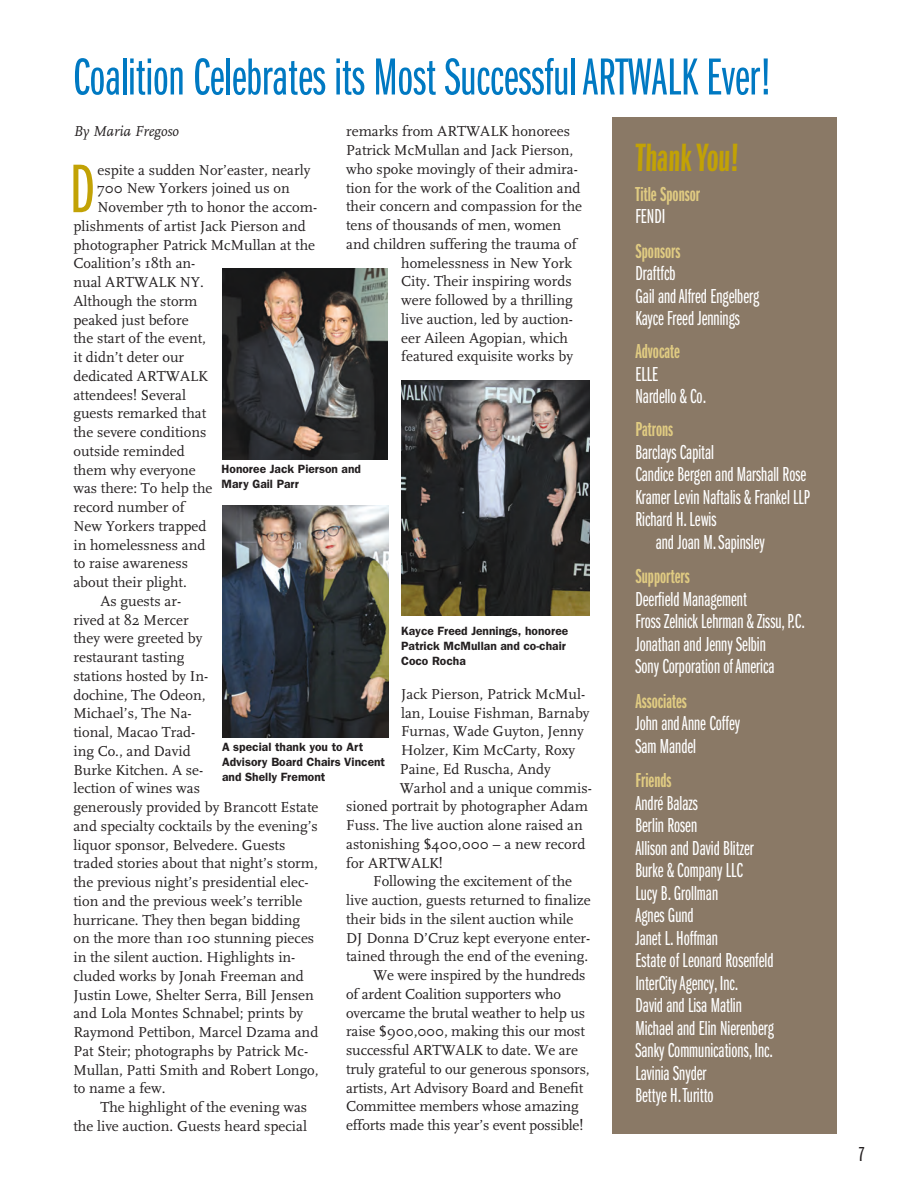
<style>
.page{position:relative;width:918px;height:1188px;background:#fff}
.page>*{position:absolute;margin:0;border:0;box-sizing:border-box;transform-origin:0 0}
.t1{font:71.25px "Franklin Gothic Book X Cmpr";color:#c2a205}
.t2{font:54px "Franklin Gothic Book X Cmpr";color:#0079c2}
.t3{font:40.95px "Franklin Gothic Demi X Cmpr";color:#c2a205}
.t4{font:21px/22.5px "Franklin Gothic Book X Cmpr";color:#fff}
.t5{font:21px "Franklin Gothic Demi X Cmpr";color:#e0cb82}
.t6{font:21px "Franklin Gothic Book X Cmpr";color:#231f20}
.t7{font:15px "FF Scala";color:#231f20}
.t8{font:italic 15px "FF Scala";color:#231f20}
.t9{font:600 12px/15px "Franklin Gothic";color:#231f20}
</style>
<div class="page">
<div style="left:613px;top:118px;width:224px;height:1016px;background:#8a7966"></div>
<img style="left:222px;top:269px;width:166px;height:190px">
<img style="left:402px;top:380px;width:187px;height:235px">
<img style="left:222px;top:505px;width:166px;height:233px">
<h2 class="t2" style="left:73px;top:49px;width:700px">Coalition Celebrates its Most Successful ARTWALK Ever!</h2>
<p class="t7" style="left:346px;top:123px;width:225px">remarks from ARTWALK honorees</p>
<p class="t7" style="left:346px;top:142px;width:228px">Patrick McMullan and Jack Pierson,</p>
<p class="t7" style="left:346px;top:161px;width:233px">who spoke movingly of their admira-</p>
<p class="t7" style="left:346px;top:180px;width:236px">tion for the work of the Coalition and</p>
<p class="t7" style="left:346px;top:198px;width:237px">their concern and compassion for the</p>
<p class="t7" style="left:346px;top:217px;width:217px">tens of thousands of men, women</p>
<p class="t7" style="left:346px;top:236px;width:232px">and children suffering the trauma of</p>
<p class="t7" style="left:401px;top:255px;width:172px">homelessness in New York</p>
<p class="t7" style="left:401px;top:273px;width:172px">City. Their inspiring words</p>
<p class="t7" style="left:401px;top:292px;width:173px">were followed by a thrilling</p>
<p class="t7" style="left:401px;top:311px;width:173px">live auction, led by auction-</p>
<p class="t7" style="left:401px;top:330px;width:168px">eer Aileen Agopian, which</p>
<p class="t7" style="left:401px;top:348px;width:173px">featured exquisite works by</p>
<p class="t8" style="left:73px;top:124px;width:107px">By Maria Fregoso</p>
<h1 class="t1" style="left:70px;top:152px;width:27px">D</h1>
<p class="t7" style="left:98px;top:162px;width:214px">espite a sudden Nor’easter, nearly</p>
<p class="t7" style="left:98px;top:180px;width:194px">700 New Yorkers joined us on</p>
<p class="t7" style="left:98px;top:199px;width:221px">November 7th to honor the accom-</p>
<p class="t7" style="left:73px;top:218px;width:234px">plishments of artist Jack Pierson and</p>
<p class="t7" style="left:73px;top:237px;width:243px">photographer Patrick McMullan at the</p>
<p class="t7" style="left:73px;top:255px;width:123px">Coalition’s 18th an-</p>
<p class="t7" style="left:73px;top:274px;width:132px">nual ARTWALK NY.</p>
<p class="t7" style="left:73px;top:293px;width:126px">Although the storm</p>
<p class="t7" style="left:73px;top:312px;width:117px">peaked just before</p>
<p class="t7" style="left:73px;top:330px;width:134px">the start of the event,</p>
<p class="t7" style="left:73px;top:349px;width:112px">it didn’t deter our</p>
<p class="t7" style="left:73px;top:368px;width:136px">dedicated ARTWALK</p>
<p class="t7" style="left:73px;top:387px;width:114px">attendees! Several</p>
<p class="t7" style="left:73px;top:405px;width:134px">guests remarked that</p>
<p class="t7" style="left:73px;top:424px;width:135px">the severe conditions</p>
<p class="t7" style="left:73px;top:443px;width:113px">outside reminded</p>
<p class="t7" style="left:73px;top:462px;width:124px">them why everyone</p>
<p class="t7" style="left:73px;top:480px;width:141px">was there: To help the</p>
<p class="t7" style="left:73px;top:499px;width:113px">record number of</p>
<p class="t7" style="left:73px;top:518px;width:135px">New Yorkers trapped</p>
<p class="t7" style="left:73px;top:537px;width:134px">in homelessness and</p>
<p class="t7" style="left:73px;top:555px;width:116px">to raise awareness</p>
<p class="t7" style="left:73px;top:574px;width:115px">about their plight.</p>
<p class="t7" style="left:100px;top:593px;width:82px">As guests ar-</p>
<p class="t7" style="left:73px;top:612px;width:117px">rived at 82 Mercer</p>
<p class="t7" style="left:73px;top:630px;width:130px">they were greeted by</p>
<p class="t7" style="left:73px;top:649px;width:112px">restaurant tasting</p>
<p class="t7" style="left:73px;top:668px;width:136px">stations hosted by In-</p>
<p class="t7" style="left:73px;top:687px;width:134px">dochine, The Odeon,</p>
<p class="t7" style="left:73px;top:705px;width:120px">Michael’s, The Na-</p>
<p class="t7" style="left:73px;top:724px;width:123px">tional, Macao Trad-</p>
<p class="t7" style="left:73px;top:743px;width:119px">ing Co., and David</p>
<p class="t7" style="left:73px;top:762px;width:131px">Burke Kitchen. A se-</p>
<p class="t7" style="left:73px;top:780px;width:128px">lection of wines was</p>
<p class="t7" style="left:73px;top:799px;width:246px">generously provided by Brancott Estate</p>
<p class="t7" style="left:73px;top:818px;width:246px">and specialty cocktails by the evening’s</p>
<p class="t7" style="left:73px;top:837px;width:214px">liquor sponsor, Belvedere. Guests</p>
<p class="t7" style="left:73px;top:855px;width:246px">traded stories about that night’s storm,</p>
<p class="t7" style="left:73px;top:874px;width:237px">the previous night’s presidential elec-</p>
<p class="t7" style="left:73px;top:893px;width:231px">tion and the previous week’s terrible</p>
<p class="t7" style="left:73px;top:912px;width:228px">hurricane. They then began bidding</p>
<p class="t7" style="left:73px;top:930px;width:242px">on the more than 100 stunning pieces</p>
<p class="t7" style="left:73px;top:949px;width:223px">in the silent auction. Highlights in-</p>
<p class="t7" style="left:73px;top:968px;width:232px">cluded works by Jonah Freeman and</p>
<p class="t7" style="left:73px;top:987px;width:242px">Justin Lowe, Shelter Serra, Bill Jensen</p>
<p class="t7" style="left:73px;top:1005px;width:231px">and Lola Montes Schnabel; prints by</p>
<p class="t7" style="left:73px;top:1024px;width:246px">Raymond Pettibon, Marcel Dzama and</p>
<p class="t7" style="left:73px;top:1043px;width:236px">Pat Steir; photographs by Patrick Mc-</p>
<p class="t7" style="left:73px;top:1062px;width:247px">Mullan, Patti Smith and Robert Longo,</p>
<p class="t7" style="left:73px;top:1080px;width:94px">to name a few.</p>
<p class="t7" style="left:100px;top:1099px;width:208px">The highlight of the evening was</p>
<p class="t7" style="left:73px;top:1118px;width:235px">the live auction. Guests heard special</p>
<p class="t9" style="left:222px;top:461px;width:141px">Honoree Jack Pierson and<br>Mary Gail Parr</p>
<p class="t9" style="left:401px;top:623px;width:169px">Kayce Freed Jennings, honoree<br>Patrick McMullan and co-chair<br>Coco Rocha</p>
<p class="t7" style="left:401px;top:686px;width:186px">Jack Pierson, Patrick McMul-</p>
<p class="t7" style="left:401px;top:705px;width:190px">lan, Louise Fishman, Barnaby</p>
<p class="t7" style="left:401px;top:723px;width:184px">Furnas, Wade Guyton, Jenny</p>
<p class="t7" style="left:401px;top:742px;width:175px">Holzer, Kim McCarty, Roxy</p>
<p class="t7" style="left:400px;top:761px;width:153px">Paine, Ed Ruscha, Andy</p>
<p class="t7" style="left:400px;top:780px;width:194px">Warhol and a unique commis-</p>
<p class="t7" style="left:346px;top:798px;width:243px">sioned portrait by photographer Adam</p>
<p class="t7" style="left:346px;top:817px;width:238px">Fuss. The live auction alone raised an</p>
<p class="t7" style="left:346px;top:836px;width:241px">astonishing $400,000 – a new record</p>
<p class="t7" style="left:346px;top:855px;width:98px">for ARTWALK!</p>
<p class="t7" style="left:373px;top:873px;width:201px">Following the excitement of the</p>
<p class="t7" style="left:346px;top:892px;width:246px">live auction, guests returned to finalize</p>
<p class="t7" style="left:346px;top:911px;width:229px">their bids in the silent auction while</p>
<p class="t7" style="left:346px;top:930px;width:246px">DJ Donna D’Cruz kept everyone enter-</p>
<p class="t7" style="left:346px;top:948px;width:243px">tained through the end of the evening.</p>
<p class="t7" style="left:373px;top:967px;width:214px">We were inspired by the hundreds</p>
<p class="t7" style="left:346px;top:986px;width:217px">of ardent Coalition supporters who</p>
<p class="t7" style="left:346px;top:1005px;width:240px">overcame the brutal weather to help us</p>
<p class="t7" style="left:346px;top:1023px;width:240px">raise $900,000, making this our most</p>
<p class="t7" style="left:346px;top:1042px;width:233px">successful ARTWALK to date. We are</p>
<p class="t7" style="left:346px;top:1061px;width:245px">truly grateful to our generous sponsors,</p>
<p class="t7" style="left:346px;top:1080px;width:239px">artists, Art Advisory Board and Benefit</p>
<p class="t7" style="left:346px;top:1098px;width:234px">Committee members whose amazing</p>
<p class="t7" style="left:346px;top:1117px;width:239px">efforts made this year’s event possible!</p>
<p class="t9" style="left:222px;top:739px;width:165px">A special thank you to Art<br>Advisory Board Chairs Vincent and Shelly Fremont</p>
<h3 class="t3" style="left:635px;top:135px;width:106px">Thank You!</h3>
<h3 class="t5" style="left:635px;top:183px;width:66px">Title Sponsor</h3>
<h3 class="t4" style="left:635px;top:206px;width:32px">FENDI</h3>
<h3 class="t5" style="left:635px;top:240px;width:47px">Sponsors</h3>
<h3 class="t4" style="left:635px;top:263px;width:125px">Draftfcb<br>Gail and Alfred Engelberg<br>Kayce Freed Jennings</h3>
<h3 class="t5" style="left:635px;top:340px;width:46px">Advocate</h3>
<h3 class="t4" style="left:635px;top:363px;width:72px">ELLE<br>Nardello &amp; Co.</h3>
<h3 class="t5" style="left:635px;top:418px;width:39px">Patrons</h3>
<h3 class="t4" style="left:635px;top:441px;width:80px">Barclays Capital</h3>
<h3 class="t4" style="left:635px;top:464px;width:172px">Candice Bergen and Marshall Rose</h3>
<h3 class="t4" style="left:635px;top:486px;width:176px">Kramer Levin Naftalis &amp; Frankel LLP</h3>
<h3 class="t4" style="left:635px;top:509px;width:83px">Richard H. Lewis</h3>
<h3 class="t4" style="left:656px;top:531px;width:111px">and Joan M. Sapinsley</h3>
<h3 class="t5" style="left:635px;top:565px;width:56px">Supporters</h3>
<h3 class="t4" style="left:635px;top:588px;width:171px">Deerfield Management<br>Fross Zelnick Lehrman &amp; Zissu, P.C.<br>Jonathan and Jenny Selbin<br>Sony Corporation of America</h3>
<h3 class="t5" style="left:635px;top:690px;width:53px">Associates</h3>
<h3 class="t4" style="left:635px;top:713px;width:106px">John and Anne Coffey<br>Sam Mandel</h3>
<h3 class="t5" style="left:635px;top:769px;width:38px">Friends</h3>
<p class="t4" style="left:635px;top:792px;width:140px">André Balazs<br>Berlin Rosen<br>Allison and David Blitzer<br>Burke &amp; Company LLC<br>Lucy B. Grollman<br>Agnes Gund<br>Janet L. Hoffman<br>Estate of Leonard Rosenfeld<br>InterCity Agency, Inc.<br>David and Lisa Matlin<br>Michael and Elin Nierenberg<br>Sanky Communications, Inc.<br>Lavinia Snyder<br>Bettye H. Turitto</p>
<h3 class="t6" style="left:858px;top:1143px;width:8px">7</h3>
</div>
